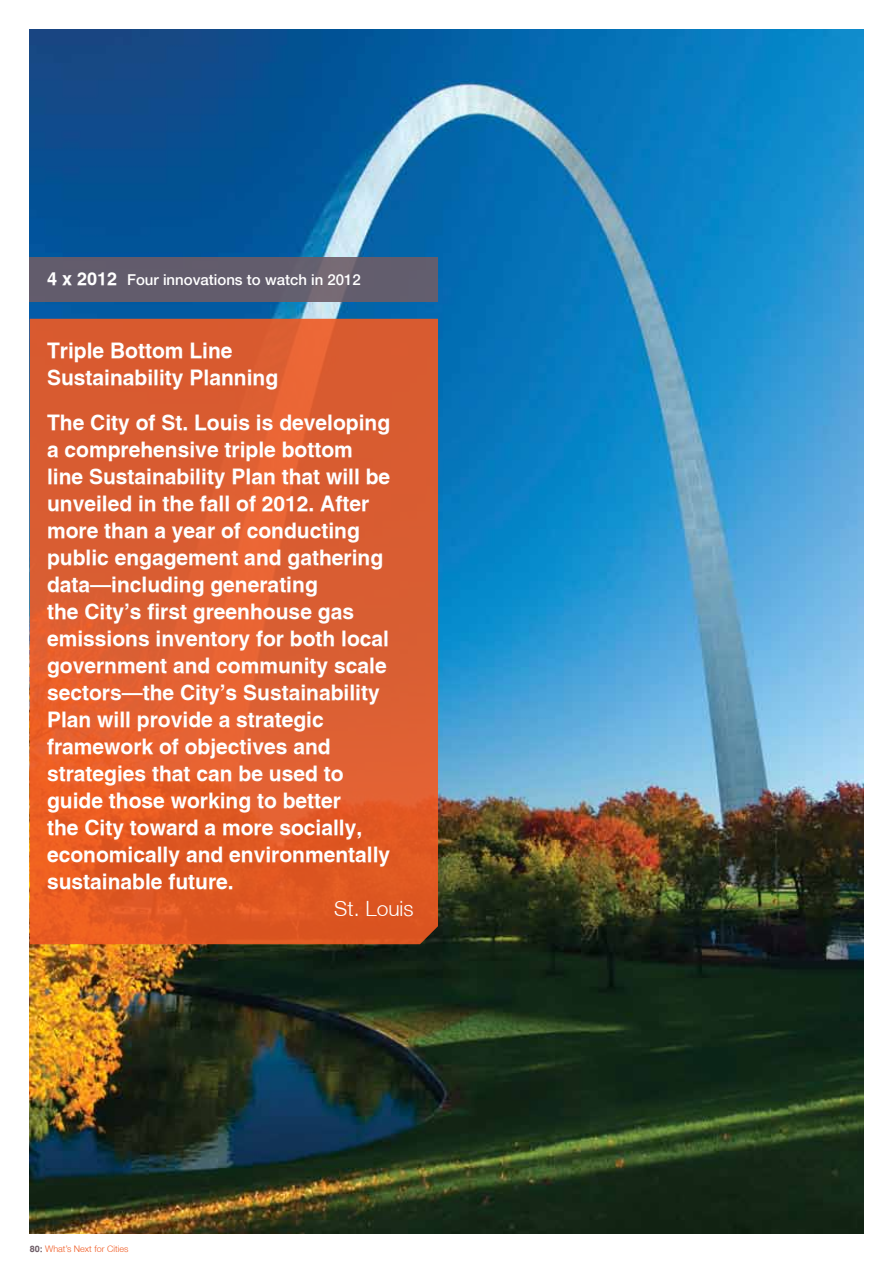
<style>
.page{position:relative;width:893px;height:1263px;background:#fff}
.page>*{position:absolute;margin:0;border:0;box-sizing:border-box;transform-origin:0 0}
.t1{font:700 21px/27px "Helv";color:#fff}
.t2{font:300 21px "Helvetica Neue LT";color:#fff}
.t3{font:500 15px "Helvetica Neue LT";color:#fff}
.t4{font:300 9px "Helvetica Neue LT";color:#f15a22}
.s1{font-family:"Helv";font-weight:700;font-size:18px}
.s2{font-family:"Helv";font-weight:700;color:#6e5d67}
</style>
<div class="page">
<img style="left:30px;top:30px;width:833px;height:1203px">
<svg style="left:30px;top:319px;width:408px;height:625px;background:#de5d2d"></svg>
<svg style="left:30px;top:257px;width:408px;height:45px;background:#635d6d"></svg>
<p class="t3" style="left:47px;top:271px;width:315px"><span class="s1">4 x 2012</span> Four innovations to watch in 2012</p>
<p class="t1" style="left:47px;top:336px;width:233px">Triple Bottom Line<br>Sustainability Planning</p>
<p class="t1" style="left:47px;top:408px;width:345px">The City of St. Louis is developing a comprehensive triple bottom line Sustainability Plan that will be unveiled in the fall of 2012. After more than a year of conducting public engagement and gathering data—including generating<br>the City’s first greenhouse gas emissions inventory for both local government and community scale sectors—the City’s Sustainability<br>Plan will provide a strategic framework of objectives and strategies that can be used to guide those working to better<br>the City toward a more socially, economically and environmentally sustainable future.</p>
<p class="t2" style="left:334px;top:895px;width:81px">St. Louis</p>
<p class="t4" style="left:30px;top:1244px;width:100px"><span class="s2">80:</span> What’s Next for Cities</p>
</div>
